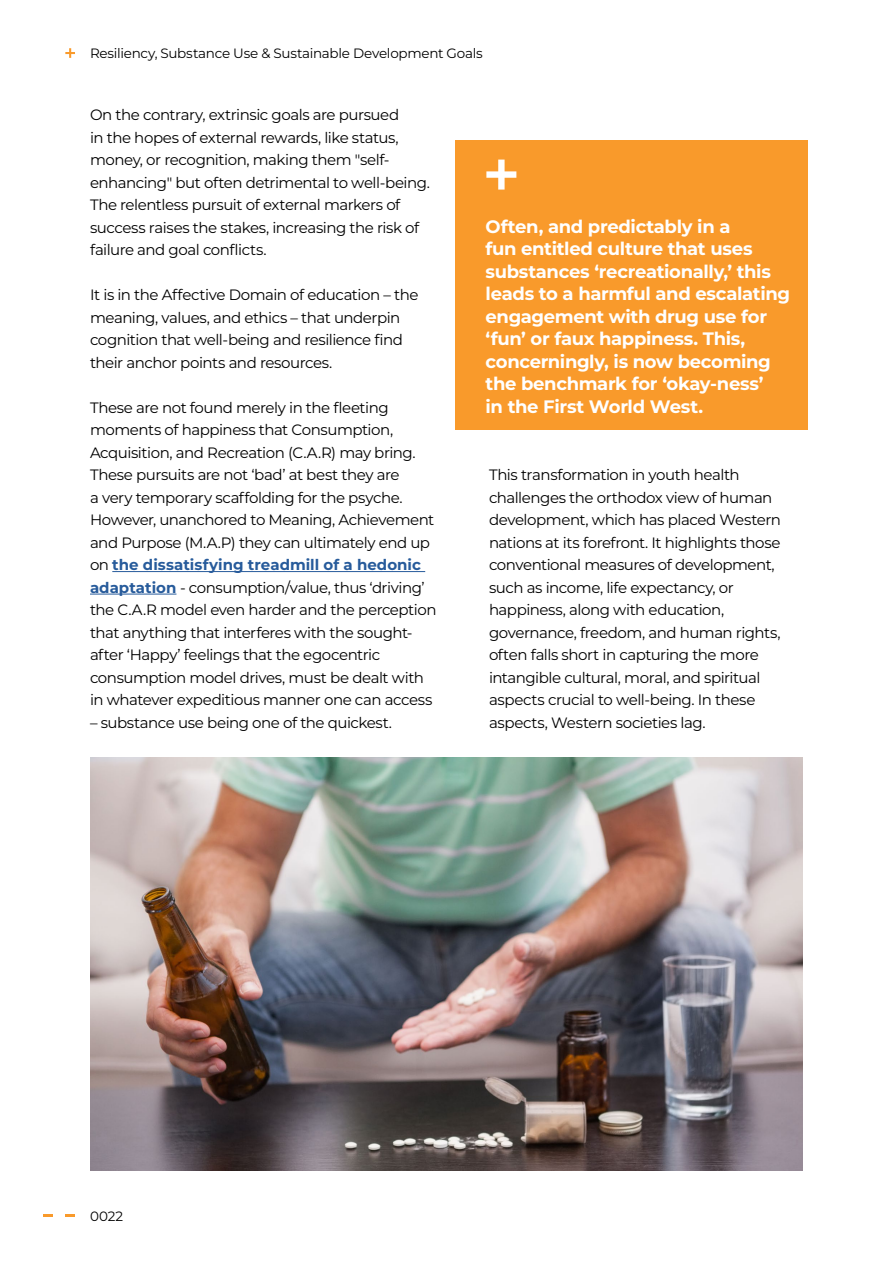
<style>
.page{position:relative;width:893px;height:1263px;background:#fff}
.page>*{position:absolute;margin:0;border:0;box-sizing:border-box;transform-origin:0 0}
.t1{font:700 18px/22.5px "Montserrat";letter-spacing:-.02em;color:#fff}
.t2{font:15px/22.5px "Montserrat";letter-spacing:-.03em;color:#000}
.t3{font:13.5px "Montserrat";letter-spacing:-.02em;color:#000}
.s1{font-weight:700;color:#275b9b}
</style>
<div class="page">
<svg style="left:65px;top:48px;width:10px;height:10px"></svg>
<svg style="left:43px;top:1214px;width:9px;height:3px"></svg>
<svg style="left:65px;top:1214px;width:10px;height:3px"></svg>
<div style="left:455px;top:140px;width:353px;height:289px;background:#f99a2b"></div>
<svg style="left:486px;top:160px;width:30px;height:30px"></svg>
<img style="left:90px;top:758px;width:713px;height:412px">
<hr style="left:112px;top:571px;width:313px;height:1px;background:#275b9b">
<hr style="left:90px;top:594px;width:86px;height:1px;background:#275b9b">
<p class="t3" style="left:90px;top:44px;width:394px">Resiliency, Substance Use &amp; Sustainable Development Goals</p>
<p class="t2" style="left:90px;top:103px;width:341px">On the contrary, extrinsic goals are pursued<br>in the hopes of external rewards, like status, money, or recognition, making them "self&shy;enhancing" but often detrimental to well-being.<br>The relentless pursuit of external markers of success raises the stakes, increasing the risk of failure and goal conflicts.</p>
<p class="t2" style="left:90px;top:283px;width:330px">It is in the Affective Domain of education – the meaning, values, and ethics – that underpin cognition that well-being and resilience find their anchor points and resources.</p>
<p class="t2" style="left:90px;top:395px;width:348px">These are not found merely in the fleeting moments of happiness that Consumption, Acquisition, and Recreation (C.A.R) may bring.<br>These pursuits are not ‘bad’ at best they are<br>a very temporary scaffolding for the psyche.<br>However, unanchored to Meaning, Achievement and Purpose (M.A.P) they can ultimately end up on <span class="s1">the dissatisfying treadmill of a hedonic adaptation</span> - consumption/value, thus ‘driving’ the C.A.R model even harder and the perception that anything that interferes with the sought&shy;after ‘Happy’ feelings that the egocentric consumption model drives, must be dealt with in whatever expeditious manner one can access</p>
<p class="t2" style="left:90px;top:710px;width:303px">– substance use being one of the quickest.</p>
<p class="t1" style="left:486px;top:214px;width:306px">Often, and predictably in a<br>fun entitled culture that uses substances ‘recreationally,’ this leads to a harmful and escalating engagement with drug use for ‘fun’ or faux happiness. This, concerningly, is now becoming the benchmark for ‘okay-ness’<br>in the First World West.</p>
<p class="t2" style="left:489px;top:463px;width:293px">This transformation in youth health challenges the orthodox view of human development, which has placed Western nations at its forefront. It highlights those conventional measures of development, such as income, life expectancy, or happiness, along with education, governance, freedom, and human rights, often falls short in capturing the more intangible cultural, moral, and spiritual aspects crucial to well-being. In these aspects, Western societies lag.</p>
<p class="t3" style="left:90px;top:1206px;width:35px">0022</p>
</div>
